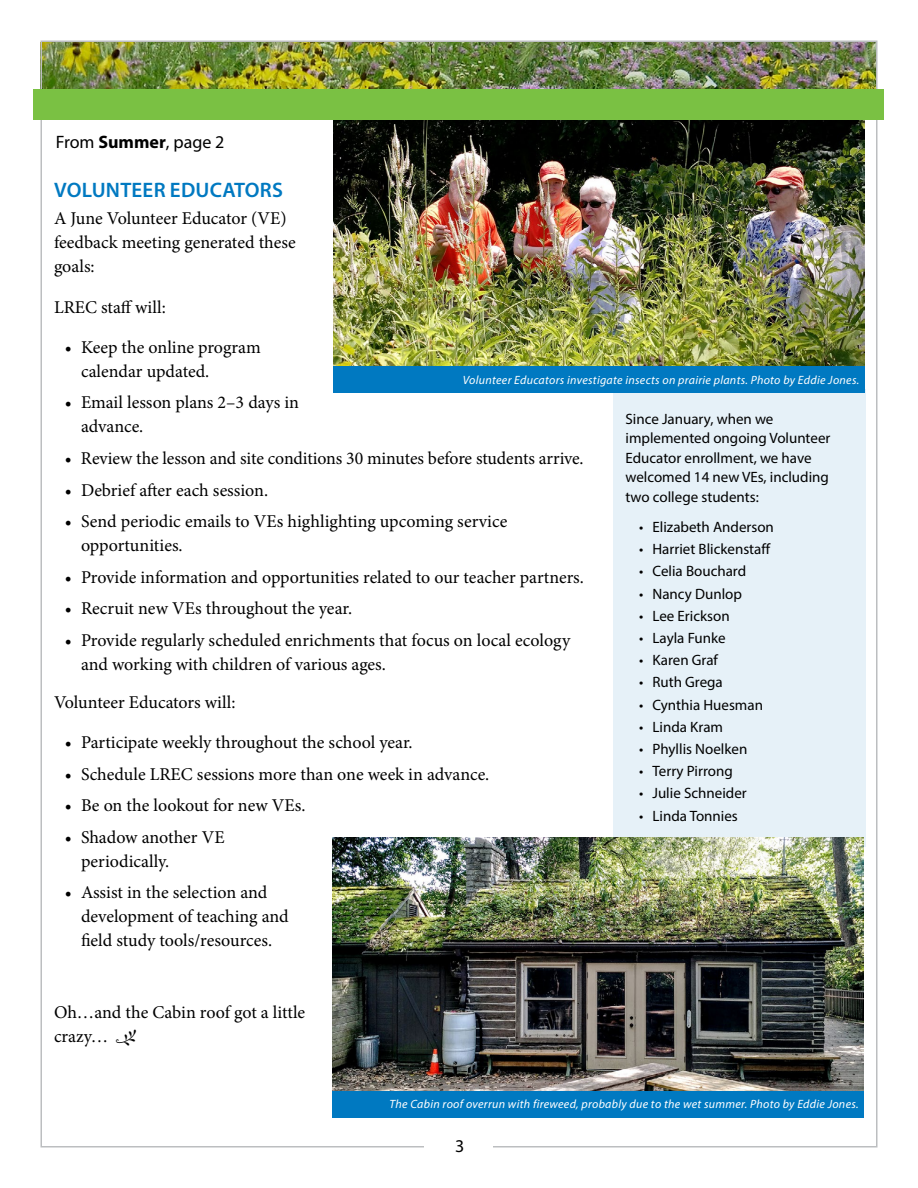
<style>
.page{position:relative;width:918px;height:1188px;background:#fff}
.page>*{position:absolute;margin:0;border:0;box-sizing:border-box;transform-origin:0 0}
.t1{font:600 21px "Myriad Pro";letter-spacing:.01em;color:#0079c1}
.t2{font:18px/24px "Minion Pro";color:#000}
.t3{font:18px "Myriad Pro";color:#000}
.t4{font:15px/19.5px "Myriad Pro";color:#000}
.t5{font:italic 12px "Myriad Pro";letter-spacing:.025em;color:#fff}
.s1{font-weight:700}
.s2{font-family:"Kfon";font-size:17.25px}
</style>
<div class="page">
<img style="left:43px;top:43px;width:832px;height:46px">
<div style="left:34px;top:89px;width:850px;height:31px;background:#7ac143"></div>
<div style="left:613px;top:389px;width:252px;height:458px;background:#e6f1f8"></div>
<img style="left:334px;top:120px;width:531px;height:246px">
<div style="left:334px;top:366px;width:531px;height:27px;background:#0079c1"></div>
<img style="left:333px;top:838px;width:531px;height:253px">
<div style="left:333px;top:1091px;width:531px;height:27px;background:#0079c1"></div>
<p class="t3" style="left:56px;top:131px;width:170px">From <span class="s1">Summer</span>, page 2</p>
<p class="t1" style="left:54px;top:177px;width:230px">VOLUNTEER EDUCATORS</p>
<p class="t2" style="left:54px;top:207px;width:243px">A June Volunteer Educator (VE) feedback meeting generated these goals:</p>
<p class="t2" style="left:54px;top:295px;width:113px">LREC staff will:</p>
<p class="t2" style="left:81px;top:335px;width:181px;text-indent:-16px">• Keep the online program calendar updated.</p>
<p class="t2" style="left:81px;top:391px;width:220px;text-indent:-16px">• Email lesson plans 2–3 days in advance.</p>
<p class="t2" style="left:65px;top:446px;width:520px">• Review the lesson and site conditions 30 minutes before students arrive.</p>
<p class="t2" style="left:65px;top:478px;width:205px">• Debrief after each session.</p>
<p class="t2" style="left:81px;top:509px;width:428px;text-indent:-16px">• Send periodic emails to VEs highlighting upcoming service opportunities.</p>
<p class="t2" style="left:65px;top:565px;width:521px">• Provide information and opportunities related to our teacher partners.</p>
<p class="t2" style="left:65px;top:597px;width:289px">• Recruit new VEs throughout the year.</p>
<p class="t2" style="left:81px;top:628px;width:491px;text-indent:-16px">• Provide regularly scheduled enrichments that focus on local ecology and working with children of various ages.</p>
<p class="t2" style="left:54px;top:690px;width:183px">Volunteer Educators will:</p>
<p class="t2" style="left:65px;top:731px;width:349px">• Participate weekly throughout the school year.</p>
<p class="t2" style="left:65px;top:762px;width:426px">• Schedule LREC sessions more than one week in advance.</p>
<p class="t2" style="left:65px;top:794px;width:242px">• Be on the lookout for new VEs.</p>
<p class="t2" style="left:81px;top:825px;width:145px;text-indent:-16px">• Shadow another VE periodically.</p>
<p class="t2" style="left:81px;top:881px;width:209px;text-indent:-16px">• Assist in the selection and development of teaching and field study tools/resources.</p>
<p class="t5" style="left:463px;top:372px;width:398px">Volunteer Educators investigate insects on prairie plants. Photo by Eddie Jones.</p>
<p class="t4" style="left:626px;top:409px;width:206px">Since January, when we implemented ongoing Volunteer<br>Educator enrollment, we have welcomed 14 new VEs, including two college students:</p>
<p class="t4" style="left:639px;top:517px;width:136px">• Elizabeth Anderson</p>
<p class="t4" style="left:639px;top:539px;width:133px">• Harriet Blickenstaff</p>
<p class="t4" style="left:639px;top:561px;width:109px">• Celia Bouchard</p>
<p class="t4" style="left:639px;top:584px;width:105px">• Nancy Dunlop</p>
<p class="t4" style="left:639px;top:606px;width:92px">• Lee Erickson</p>
<p class="t4" style="left:639px;top:628px;width:88px">• Layla Funke</p>
<p class="t4" style="left:639px;top:650px;width:81px">• Karen Graf</p>
<p class="t4" style="left:639px;top:672px;width:85px">• Ruth Grega</p>
<p class="t4" style="left:639px;top:695px;width:126px">• Cynthia Huesman</p>
<p class="t4" style="left:639px;top:717px;width:86px">• Linda Kram</p>
<p class="t4" style="left:639px;top:739px;width:110px">• Phyllis Noelken</p>
<p class="t4" style="left:639px;top:761px;width:95px">• Terry Pirrong</p>
<p class="t4" style="left:639px;top:783px;width:109px">• Julie Schneider</p>
<p class="t4" style="left:639px;top:806px;width:100px">• Linda Tonnies</p>
<p class="t2" style="left:54px;top:1001px;width:253px">Oh…and the Cabin roof got a little crazy… <span class="s2">O</span></p>
<p class="t5" style="left:390px;top:1097px;width:471px">The Cabin roof overrun with fireweed, probably due to the wet summer. Photo by Eddie Jones.</p>
<p class="t3" style="left:455px;top:1135px;width:11px">3</p>
</div>
